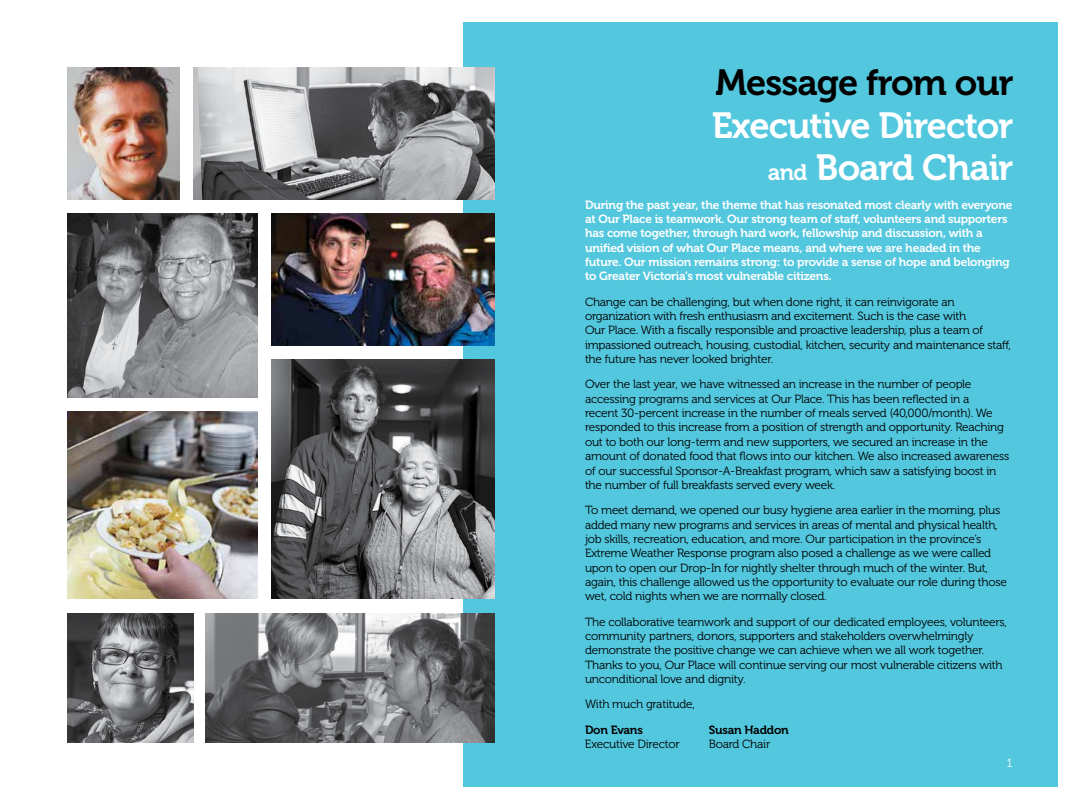
<style>
.page{position:relative;width:1080px;height:810px;background:#fff}
.page>*{position:absolute;margin:0;border:0;box-sizing:border-box;transform-origin:0 0}
.t1{font:36.25px/42.5px "Museo 700";letter-spacing:-.025em;color:#fff;text-align:right}
.t2{font:36.25px "Museo 700";letter-spacing:-.025em;color:#000}
.t3{font:11.88px/14.4px "Museo 300";letter-spacing:-.02em;color:#000}
.t4{font:11.88px/14.4px "Museo 700";letter-spacing:-.02em;color:#fff}
.t5{font:11.88px "Museo 700";letter-spacing:-.02em;color:#000}
.t6{font:11.88px "Museo 300";color:#fff}
.s1{font-size:22.5px}
</style>
<div class="page">
<div style="left:463px;top:22px;width:595px;height:766px;background:#53c7de"></div>
<img style="left:68px;top:68px;width:111px;height:132px">
<img style="left:68px;top:411px;width:189px;height:188px">
<img style="left:271px;top:214px;width:224px;height:131px">
<img style="left:68px;top:613px;width:125px;height:130px">
<img style="left:193px;top:68px;width:302px;height:132px">
<img style="left:271px;top:359px;width:224px;height:240px">
<img style="left:68px;top:214px;width:189px;height:184px">
<img style="left:206px;top:613px;width:289px;height:130px">
<h1 class="t2" style="left:715px;top:62px;width:300px">Message from our</h1>
<h1 class="t1" style="left:712px;top:104px;width:303px">Executive Director <span class="s1">and</span> Board Chair</h1>
<p class="t4" style="left:585px;top:197px;width:429px">During the past year, the theme that has resonated most clearly with everyone at Our Place is teamwork. Our strong team of staff, volunteers and supporters has come together, through hard work, fellowship and discussion, with a unified vision of what Our Place means, and where we are headed in the future. Our mission remains strong: to provide a sense of hope and belonging to Greater Victoria’s most vulnerable citizens.</p>
<p class="t3" style="left:585px;top:295px;width:428px">Change can be challenging, but when done right, it can reinvigorate an organization with fresh enthusiasm and excitement. Such is the case with<br>Our Place. With a fiscally responsible and proactive leadership, plus a team of impassioned outreach, housing, custodial, kitchen, security and maintenance staff, the future has never looked brighter.</p>
<p class="t3" style="left:585px;top:377px;width:426px">Over the last year, we have witnessed an increase in the number of people accessing programs and services at Our Place. This has been reflected in a<br>recent 30-percent increase in the number of meals served (40,000/month). We responded to this increase from a position of strength and opportunity. Reaching out to both our long-term and new supporters, we secured an increase in the amount of donated food that flows into our kitchen. We also increased awareness of our successful Sponsor-A-Breakfast program, which saw a satisfying boost in the number of full breakfasts served every week.</p>
<p class="t3" style="left:585px;top:503px;width:424px">To meet demand, we opened our busy hygiene area earlier in the morning, plus added many new programs and services in areas of mental and physical health, job skills, recreation, education, and more. Our participation in the province’s Extreme Weather Response program also posed a challenge as we were called upon to open our Drop-In for nightly shelter through much of the winter. But, again, this challenge allowed us the opportunity to evaluate our role during those wet, cold nights when we are normally closed.</p>
<p class="t3" style="left:585px;top:615px;width:424px">The collaborative teamwork and support of our dedicated employees, volunteers, community partners, donors, supporters and stakeholders overwhelmingly demonstrate the positive change we can achieve when we all work together.<br>Thanks to you, Our Place will continue serving our most vulnerable citizens with unconditional love and dignity.</p>
<p class="t3" style="left:585px;top:697px;width:112px">With much gratitude,</p>
<p class="t5" style="left:585px;top:723px;width:59px">Don Evans</p>
<p class="t5" style="left:709px;top:723px;width:82px">Susan Haddon</p>
<p class="t3" style="left:585px;top:737px;width:96px">Executive Director</p>
<p class="t3" style="left:709px;top:737px;width:63px">Board Chair</p>
<p class="t6" style="left:1007px;top:756px;width:7px">1</p>
</div>
